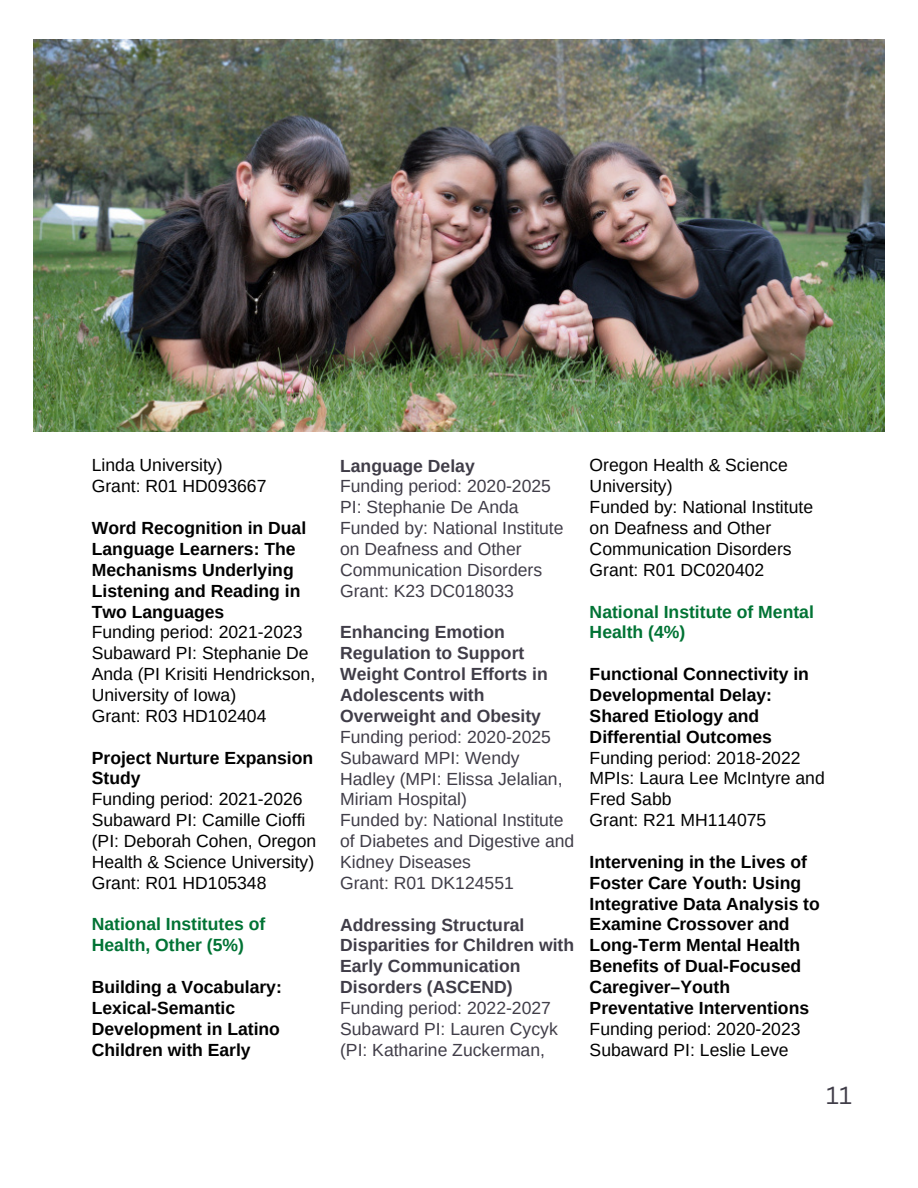
<style>
.page{position:relative;width:918px;height:1188px;background:#fff}
.page>*{position:absolute;margin:0;border:0;box-sizing:border-box;transform-origin:0 0}
.t1{font:24.15px "Canva Sans";color:#403d48}
.t2{font:17.55px/20.9px "Arimo";color:#000}
.t3{font:700 17.55px/20.9px "Arimo";color:#000}
.t4{font:17.55px/20.9px "Arimo";color:#403d48}
.t5{font:700 17.55px/20.9px "Arimo";color:#403d48}
.t6{font:700 17.55px/20.9px "Arimo";color:#007334}
</style>
<div class="page">
<img style="left:34px;top:40px;width:850px;height:391px">
<p class="t2" style="left:92px;top:455px;width:176px">Linda University)<br>Grant: R01 HD093667</p>
<p class="t3" style="left:92px;top:518px;width:216px">Word Recognition in Dual<br>Language Learners: The<br>Mechanisms Underlying<br>Listening and Reading in<br>Two Languages</p>
<p class="t2" style="left:92px;top:622px;width:225px">Funding period: 2021-2023<br>Subaward PI: Stephanie De<br>Anda (PI Krisiti Hendrickson,<br>University of Iowa)<br>Grant: R03 HD102404</p>
<p class="t3" style="left:92px;top:747px;width:223px">Project Nurture Expansion<br>Study</p>
<p class="t2" style="left:92px;top:789px;width:226px">Funding period: 2021-2026<br>Subaward PI: Camille Cioffi (PI: Deborah Cohen, Oregon<br>Health &amp; Science University)<br>Grant: R01 HD105348</p>
<p class="t6" style="left:92px;top:914px;width:175px">National Institutes of<br>Health, Other (5%)</p>
<p class="t3" style="left:92px;top:977px;width:192px">Building a Vocabulary:<br>Lexical-Semantic<br>Development in Latino<br>Children with Early</p>
<p class="t5" style="left:340px;top:455px;width:136px">Language Delay</p>
<p class="t4" style="left:340px;top:476px;width:225px">Funding period: 2020-2025<br>PI: Stephanie De Anda<br>Funded by: National Institute on Deafness and Other<br>Communication Disorders<br>Grant: K23 DC018033</p>
<p class="t5" style="left:340px;top:622px;width:209px">Enhancing Emotion<br>Regulation to Support<br>Weight Control Efforts in<br>Adolescents with<br>Overweight and Obesity</p>
<p class="t4" style="left:340px;top:726px;width:236px">Funding period: 2020-2025<br>Subaward MPI: Wendy<br>Hadley (MPI: Elissa Jelalian,<br>Miriam Hospital)<br>Funded by: National Institute of Diabetes and Digestive and<br>Kidney Diseases<br>Grant: R01 DK124551</p>
<p class="t5" style="left:340px;top:914px;width:236px">Addressing Structural<br>Disparities for Children with<br>Early Communication<br>Disorders (ASCEND)</p>
<p class="t4" style="left:340px;top:998px;width:219px">Funding period: 2022-2027<br>Subaward PI: Lauren Cycyk (PI: Katharine Zuckerman,</p>
<p class="t2" style="left:590px;top:455px;width:225px">Oregon Health &amp; Science<br>University)<br>Funded by: National Institute on Deafness and Other<br>Communication Disorders<br>Grant: R01 DC020402</p>
<p class="t6" style="left:590px;top:601px;width:226px">National Institute of Mental<br>Health (4%)</p>
<p class="t3" style="left:590px;top:664px;width:221px">Functional Connectivity in<br>Developmental Delay:<br>Shared Etiology and<br>Differential Outcomes</p>
<p class="t2" style="left:590px;top:747px;width:237px">Funding period: 2018-2022<br>MPIs: Laura Lee McIntyre and<br>Fred Sabb<br>Grant: R21 MH114075</p>
<p class="t3" style="left:590px;top:851px;width:232px">Intervening in the Lives of<br>Foster Care Youth: Using<br>Integrative Data Analysis to<br>Examine Crossover and<br>Long-Term Mental Health<br>Benefits of Dual-Focused<br>Caregiver–Youth<br>Preventative Interventions</p>
<p class="t2" style="left:590px;top:1018px;width:212px">Funding period: 2020-2023<br>Subaward PI: Leslie Leve</p>
<h1 class="t1" style="left:826px;top:1079px;width:27px">11</h1>
</div>
